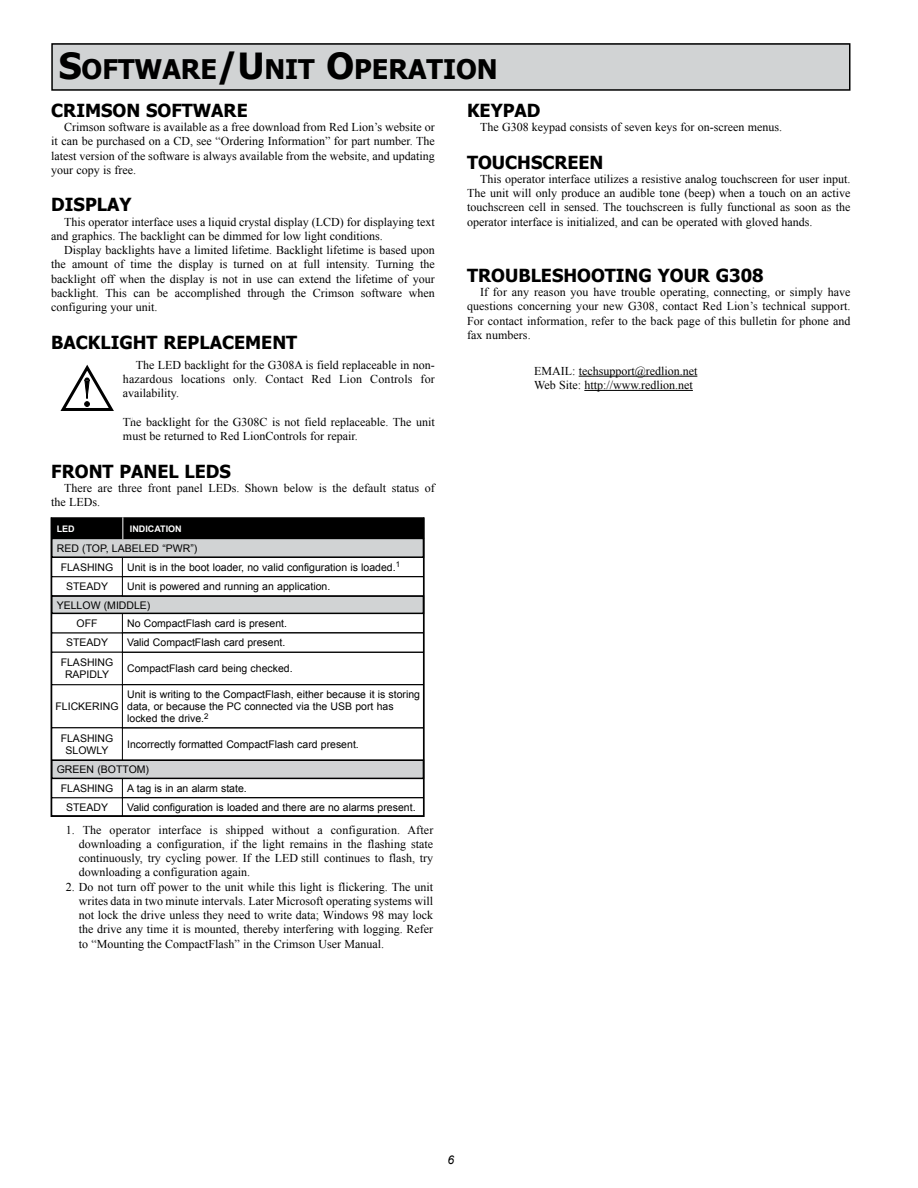
<style>
.page{position:relative;width:918px;height:1188px;background:#fff}
.page>*{position:absolute;margin:0;border:0;box-sizing:border-box;transform-origin:0 0}
.t1{font:700 27px "Tahoma";color:#000}
.t2{font:700 18px "Tahoma";color:#000}
.t3{font:12px/14.2px "Times New Roman";color:#000;text-align:justify}
.t4{font:italic 12px "Arial";color:#000}
.t5{font:10.5px/12px "Arial";color:#000;text-align:center}
.t6{font:700 9px "Arial";color:#fff}
.s1{font-size:36px}
</style>
<div class="page">
<div style="left:52px;top:44px;width:798px;height:46px;background:#d1d3d4"></div>
<div style="left:51px;top:43px;width:800px;height:48px;border:2px solid #000"></div>
<hr style="left:579px;top:376px;width:118px;height:1px;background:#000">
<hr style="left:584px;top:390px;width:109px;height:1px;background:#000">
<div style="left:122px;top:727px;width:302px;height:34px;border:1px solid #000"></div>
<svg style="left:52px;top:798px;width:71px;height:17px"></svg>
<div style="left:122px;top:778px;width:302px;height:20px;border:1px solid #000"></div>
<div style="left:51px;top:778px;width:72px;height:20px;border:1px solid #000"></div>
<div style="left:122px;top:652px;width:302px;height:33px;border:1px solid #000"></div>
<div style="left:52px;top:760px;width:371px;height:18px;background:#d1d3d4"></div>
<div style="left:51px;top:759px;width:373px;height:20px;border:2px solid #000"></div>
<div style="left:122px;top:632px;width:302px;height:21px;border:1px solid #000"></div>
<div style="left:122px;top:613px;width:302px;height:20px;border:1px solid #000"></div>
<svg style="left:52px;top:614px;width:71px;height:147px"></svg>
<div style="left:52px;top:596px;width:371px;height:17px;background:#d1d3d4"></div>
<div style="left:51px;top:595px;width:373px;height:19px;border:2px solid #000"></div>
<div style="left:122px;top:576px;width:302px;height:21px;border:1px solid #000"></div>
<div style="left:122px;top:557px;width:302px;height:20px;border:1px solid #000"></div>
<svg style="left:52px;top:558px;width:71px;height:39px"></svg>
<div style="left:52px;top:519px;width:371px;height:19px;background:#000"></div>
<div style="left:52px;top:538px;width:371px;height:19px;background:#d1d3d4"></div>
<div style="left:51px;top:538px;width:373px;height:20px;border:2px solid #000"></div>
<hr style="left:51px;top:517px;width:373px;height:2px;background:#000">
<hr style="left:51px;top:815px;width:373px;height:2px;background:#000">
<hr style="left:51px;top:517px;width:1px;height:300px;background:#000">
<hr style="left:423px;top:517px;width:2px;height:300px;background:#000">
<svg style="left:60px;top:365px;width:54px;height:46px"></svg>
<svg style="left:122px;top:517px;width:1px;height:22px"></svg>
<h1 class="t1" style="left:59px;top:58px;width:440px"><span class="s1">S</span>OFTWARE<span class="s1">/U</span>NIT <span class="s1">O</span>PERATION</h1>
<h2 class="t2" style="left:51px;top:103px;width:198px">CRIMSON SOFTWARE</h2>
<p class="t3" style="left:51px;top:121px;width:385px;text-indent:13px">Crimson software is available as a free download from Red Lion’s website or it can be purchased on a CD, see “Ordering Information” for part number. The latest version of the software is always available from the website, and updating your copy is free.</p>
<h2 class="t2" style="left:51px;top:198px;width:82px">DISPLAY</h2>
<p class="t3" style="left:51px;top:216px;width:385px;text-indent:13px">This operator interface uses a liquid crystal display (LCD) for displaying text and graphics. The backlight can be dimmed for low light conditions.</p>
<p class="t3" style="left:51px;top:244px;width:385px;text-indent:13px">Display backlights have a limited lifetime. Backlight lifetime is based upon the amount of time the display is turned on at full intensity. Turning the backlight off when the display is not in use can extend the lifetime of your backlight. This can be accomplished through the Crimson software when configuring your unit.</p>
<h2 class="t2" style="left:51px;top:335px;width:247px">BACKLIGHT REPLACEMENT</h2>
<p class="t3" style="left:123px;top:359px;width:313px;text-indent:13px">The LED backlight for the G308A is field replaceable in non&shy;hazardous locations only. Contact Red Lion Controls for availability.</p>
<p class="t3" style="left:123px;top:416px;width:313px">The backlight for the G308C is not field replaceable. The unit must be returned to Red LionControls for repair.</p>
<h2 class="t2" style="left:51px;top:464px;width:181px">FRONT PANEL LEDS</h2>
<p class="t3" style="left:51px;top:482px;width:385px;text-indent:13px">There are three front panel LEDs. Shown below is the default status of the LEDs.</p>
<h2 class="t2" style="left:467px;top:103px;width:75px">KEYPAD</h2>
<p class="t3" style="left:480px;top:121px;width:303px">The G308 keypad consists of seven keys for on-screen menus.</p>
<h2 class="t2" style="left:467px;top:155px;width:138px">TOUCHSCREEN</h2>
<p class="t3" style="left:467px;top:173px;width:385px;text-indent:13px">This operator interface utilizes a resistive analog touchscreen for user input.<br>The unit will only produce an audible tone (beep) when a touch on an active touchscreen cell in sensed. The touchscreen is fully functional as soon as the operator interface is initialized, and can be operated with gloved hands.</p>
<h2 class="t2" style="left:467px;top:268px;width:298px">TROUBLESHOOTING YOUR G308</h2>
<p class="t3" style="left:467px;top:286px;width:385px;text-indent:13px">If for any reason you have trouble operating, connecting, or simply have questions concerning your new G308, contact Red Lion’s technical support.<br>For contact information, refer to the back page of this bulletin for phone and fax numbers.</p>
<p class="t3" style="left:534px;top:365px;width:165px">EMAIL: techsupport@redlion.net<br>Web Site: http://www.redlion.net</p>
<p class="t6" style="left:57px;top:525px;width:19px">LED</p>
<p class="t6" style="left:130px;top:525px;width:53px">INDICATION</p>
<p class="t5" style="left:57px;top:543px;width:142px">RED (TOP, LABELED “PWR”)</p>
<p class="t5" style="left:61px;top:562px;width:54px">FLASHING</p>
<p class="t5" style="left:127px;top:562px;width:274px">Unit is in the boot loader, no valid configuration is loaded.<sup>1</sup></p>
<p class="t5" style="left:66px;top:581px;width:44px">STEADY</p>
<p class="t5" style="left:127px;top:581px;width:205px">Unit is powered and running an application.</p>
<p class="t5" style="left:57px;top:600px;width:95px">YELLOW (MIDDLE)</p>
<p class="t5" style="left:77px;top:618px;width:23px">OFF</p>
<p class="t5" style="left:127px;top:618px;width:161px">No CompactFlash card is present.</p>
<p class="t5" style="left:61px;top:658px;width:54px">FLASHING<br>RAPIDLY</p>
<p class="t5" style="left:66px;top:638px;width:44px">STEADY</p>
<p class="t5" style="left:127px;top:638px;width:160px">Valid CompactFlash card present.</p>
<p class="t5" style="left:127px;top:664px;width:167px">CompactFlash card being checked.</p>
<p class="t5" style="left:55px;top:701px;width:65px">FLICKERING</p>
<p class="t5" style="left:61px;top:733px;width:54px">FLASHING<br>SLOWLY</p>
<p class="t5" style="left:127px;top:689px;width:294px;text-align:left">Unit is writing to the CompactFlash, either because it is storing data, or because the PC connected via the USB port has locked the drive.<sup>2</sup></p>
<p class="t5" style="left:127px;top:739px;width:233px">Incorrectly formatted CompactFlash card present.</p>
<p class="t5" style="left:57px;top:764px;width:94px">GREEN (BOTTOM)</p>
<p class="t5" style="left:61px;top:783px;width:54px">FLASHING</p>
<p class="t5" style="left:127px;top:783px;width:121px">A tag is in an alarm state.</p>
<p class="t5" style="left:66px;top:802px;width:44px">STEADY</p>
<p class="t5" style="left:127px;top:802px;width:290px">Valid configuration is loaded and there are no alarms present.</p>
<p class="t3" style="left:79px;top:824px;width:356px;text-indent:-13px">1. The operator interface is shipped without a configuration. After downloading a configuration, if the light remains in the flashing state continuously, try cycling power. If the LED still continues to flash, try downloading a configuration again.</p>
<p class="t3" style="left:79px;top:881px;width:356px;text-indent:-13px">2. Do not turn off power to the unit while this light is flickering. The unit writes data in two minute intervals. Later Microsoft operating systems will not lock the drive unless they need to write data; Windows 98 may lock the drive any time it is mounted, thereby interfering with logging. Refer to “Mounting the CompactFlash” in the Crimson User Manual.</p>
<p class="t4" style="left:447px;top:1156px;width:8px">6</p>
</div>
